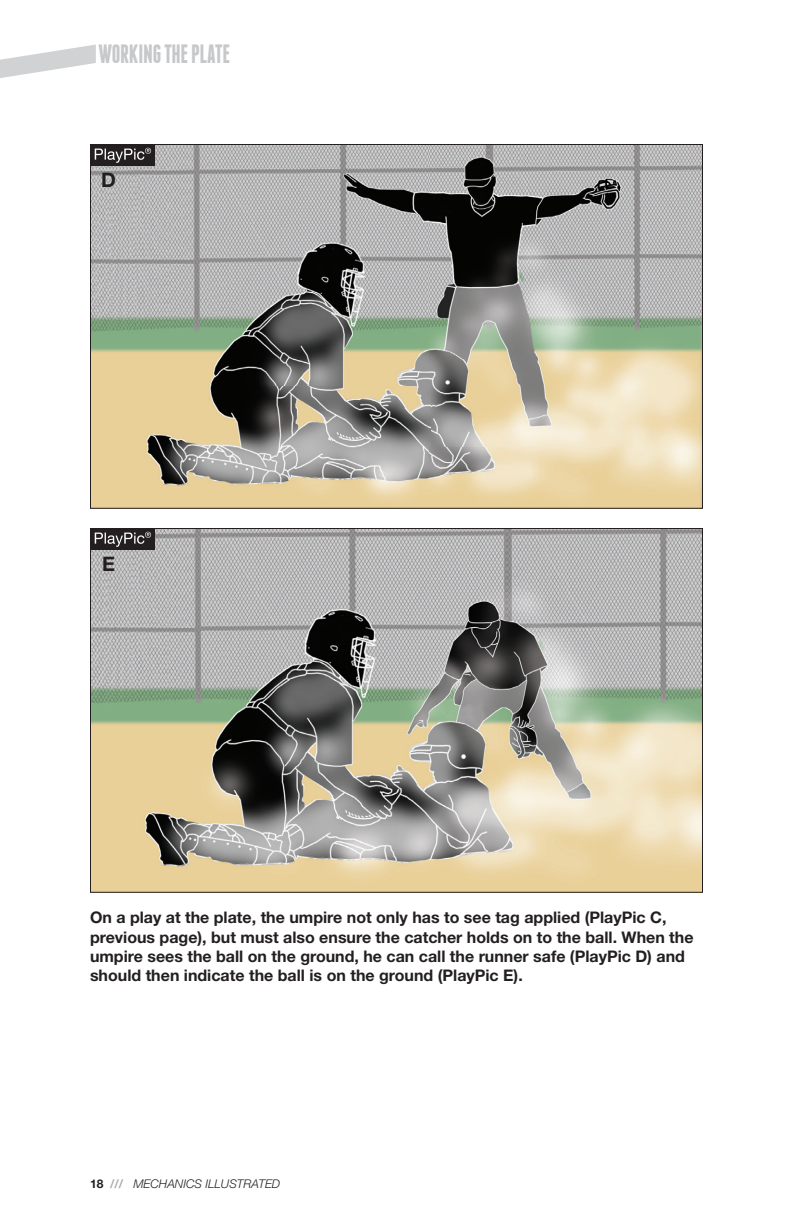
<style>
.page{position:relative;width:792px;height:1224px;background:#fff}
.page>*{position:absolute;margin:0;border:0;box-sizing:border-box;transform-origin:0 0}
.t1{font:700 26.4px "Franchise";letter-spacing:-.01em;color:#c7c8ca;scale:.91 1}
.t2{font:700 20px "Helvetica Neue LT Std";color:#231f20}
.t3{font:700 16px/19.2px "Helvetica Neue LT Std";color:#231f20}
.t4{font:italic 300 12px "Helvetica Neue LT Std";color:#231f20}
.s1{font-weight:700;font-style:normal}
.s2{font-weight:700;font-style:normal;color:#a8a9ad}
</style>
<div class="page">
<svg style="left:0;top:45px;width:96px;height:33px"></svg>
<img style="left:92px;top:146px;width:609px;height:361px">
<img style="left:92px;top:530px;width:609px;height:361px">
<div style="left:90px;top:144px;width:65px;height:22px;background:#231f20"></div>
<svg style="left:95px;top:148px;width:56px;height:15px"></svg>
<div style="left:90px;top:528px;width:65px;height:22px;background:#231f20"></div>
<svg style="left:95px;top:532px;width:56px;height:15px"></svg>
<h1 class="t1" style="left:99px;top:41px;width:146px">WORKING THE PLATE</h1>
<p class="t2" style="left:101px;top:167px;width:16px">D</p>
<p class="t2" style="left:102px;top:551px;width:14px">E</p>
<p class="t3" style="left:90px;top:908px;width:605px">On a play at the plate, the umpire not only has to see tag applied (PlayPic C, previous page), but must also ensure the catcher holds on to the ball. When the umpire sees the ball on the ground, he can call the runner safe (PlayPic D) and should then indicate the ball is on the ground (PlayPic E).</p>
<p class="t4" style="left:90px;top:1176px;width:192px"><span class="s1">18</span> <span class="s2">///</span> MECHANICS ILLUSTRATED</p>
</div>
